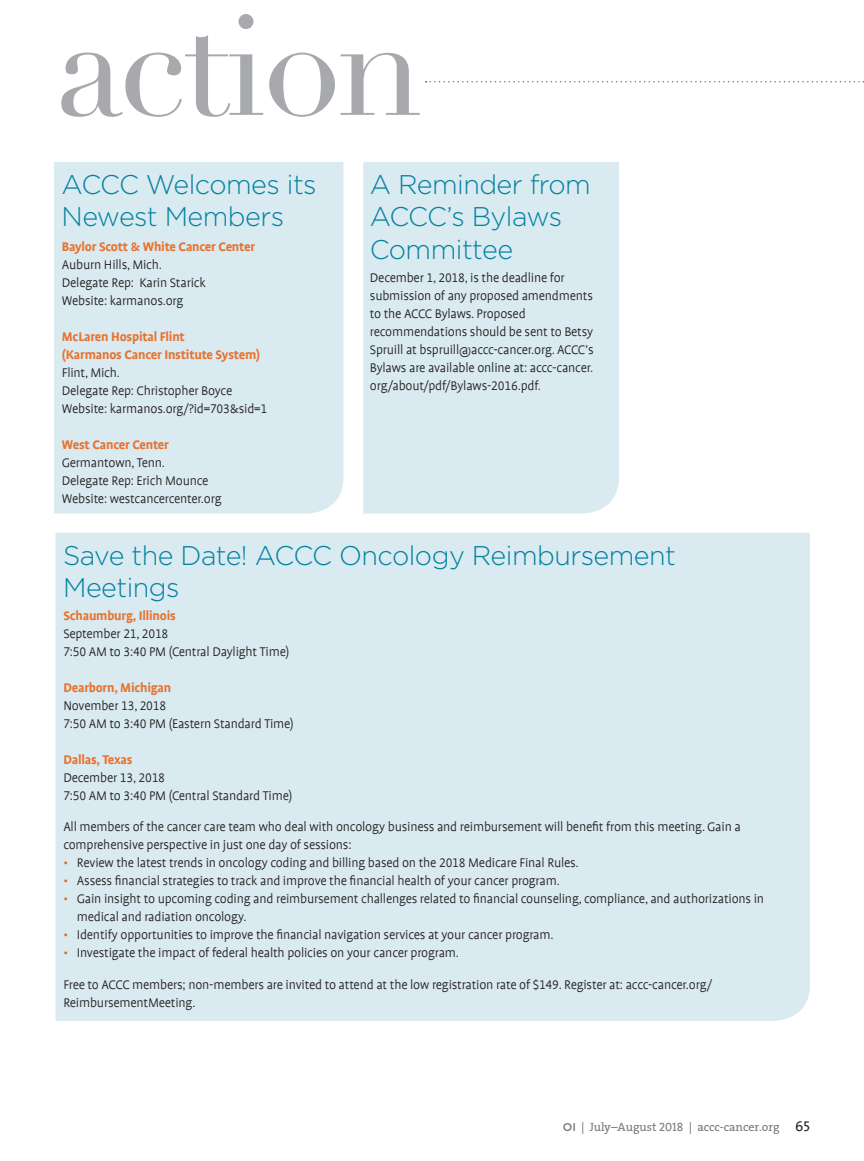
<style>
.page{position:relative;width:864px;height:1161px;background:#fff}
.page>*{position:absolute;margin:0;border:0;box-sizing:border-box;transform-origin:0 0}
.Large_DeptName__2_6{font:141px "Didot";letter-spacing:-.03em;color:#a8a9ad}
.t1{font:300 27px/32.4px "Gotham";letter-spacing:-.02em;color:#0482a0}
.Dept_body_text__no_i{font:300 14.25px/18px "Profile Offc";letter-spacing:-.015em;color:#231f20}
.t2{font:700 14.25px "Profile Offc";letter-spacing:-.015em;color:#e8732f}
.t3{font:12px "The Serif B W5 Plain";color:#76787b}
.s1{color:#e76a2e}
.s2{font-family:"Gotham";font-weight:500;font-size:11.25px}
.s3{font-family:"The Serif Caps"}
.s4{font-family:"The Serif Caps";font-size:14.25px;color:#231f20}
</style>
<div class="page">
<svg style="left:426px;top:81px;width:438px;height:1px"></svg>
<div style="left:54px;top:162px;width:289px;height:352px;background:#daeaf1"></div>
<div style="left:363px;top:162px;width:256px;height:352px;background:#daeaf1"></div>
<div style="left:56px;top:533px;width:754px;height:488px;background:#daeaf1"></div>
<p class="Large_DeptName__2_6" style="left:56px;top:-19px;width:369px">action</p>
<p class="t1" style="left:62px;top:168px;width:257px">ACCC Welcomes its<br>Newest Members</p>
<p class="t2" style="left:62px;top:239px;width:195px">Baylor Scott &amp; White Cancer Center</p>
<p class="Dept_body_text__no_i" style="left:62px;top:257px;width:102px">Auburn Hills, Mich.</p>
<p class="Dept_body_text__no_i" style="left:62px;top:275px;width:146px">Delegate Rep: Karin Starick</p>
<p class="Dept_body_text__no_i" style="left:62px;top:293px;width:123px">Website: karmanos.org</p>
<p class="t2" style="left:62px;top:329px;width:125px">McLaren Hospital Flint</p>
<p class="t2" style="left:62px;top:347px;width:200px">(Karmanos Cancer Institute System)</p>
<p class="Dept_body_text__no_i" style="left:62px;top:365px;width:60px">Flint, Mich.</p>
<p class="Dept_body_text__no_i" style="left:62px;top:383px;width:172px">Delegate Rep: Christopher Boyce</p>
<p class="Dept_body_text__no_i" style="left:62px;top:401px;width:207px">Website: karmanos.org/?id=703&amp;sid=1</p>
<p class="t2" style="left:62px;top:437px;width:109px">West Cancer Center</p>
<p class="Dept_body_text__no_i" style="left:62px;top:455px;width:105px">Germantown, Tenn.</p>
<p class="Dept_body_text__no_i" style="left:62px;top:473px;width:148px">Delegate Rep: Erich Mounce</p>
<p class="Dept_body_text__no_i" style="left:62px;top:491px;width:161px">Website: westcancercenter.org</p>
<p class="t1" style="left:370px;top:168px;width:223px">A Reminder from<br>ACCC’s Bylaws<br>Committee</p>
<p class="Dept_body_text__no_i" style="left:370px;top:269px;width:225px">December 1, 2018, is the deadline for submission of any proposed amendments to the ACCC Bylaws. Proposed recommendations should be sent to Betsy Spruill at bspruill@accc-cancer.org. ACCC’s Bylaws are available online at: accc-cancer. org/about/pdf/Bylaws-2016.pdf.</p>
<p class="t1" style="left:63px;top:538px;width:614px">Save the Date! ACCC Oncology Reimbursement<br>Meetings</p>
<p class="t2" style="left:63px;top:608px;width:114px">Schaumburg, Illinois</p>
<p class="Dept_body_text__no_i" style="left:63px;top:625px;width:107px">September 21, 2018</p>
<p class="Dept_body_text__no_i" style="left:63px;top:643px;width:227px">7:50 AM to 3:40 PM (Central Daylight Time)</p>
<p class="t2" style="left:63px;top:680px;width:110px">Dearborn, Michigan</p>
<p class="Dept_body_text__no_i" style="left:63px;top:697px;width:104px">November 13, 2018</p>
<p class="Dept_body_text__no_i" style="left:63px;top:715px;width:232px">7:50 AM to 3:40 PM (Eastern Standard Time)</p>
<p class="t2" style="left:63px;top:752px;width:71px">Dallas, Texas</p>
<p class="Dept_body_text__no_i" style="left:63px;top:769px;width:103px">December 13, 2018</p>
<p class="Dept_body_text__no_i" style="left:63px;top:787px;width:230px">7:50 AM to 3:40 PM (Central Standard Time)</p>
<p class="Dept_body_text__no_i" style="left:63px;top:819px;width:679px">All members of the cancer care team who deal with oncology business and reimbursement will benefit from this meeting. Gain a comprehensive perspective in just one day of sessions:</p>
<p class="Dept_body_text__no_i" style="left:63px;top:855px;width:517px"><span class="s1">•</span> Review the latest trends in oncology coding and billing based on the 2018 Medicare Final Rules.</p>
<p class="Dept_body_text__no_i" style="left:63px;top:873px;width:498px"><span class="s1">•</span> Assess financial strategies to track and improve the financial health of your cancer program.</p>
<p class="Dept_body_text__no_i" style="left:77px;top:891px;width:689px;text-indent:-14px"><span class="s1">•</span> Gain insight to upcoming coding and reimbursement challenges related to financial counseling, compliance, and authorizations in medical and radiation oncology.</p>
<p class="Dept_body_text__no_i" style="left:63px;top:927px;width:492px"><span class="s1">•</span> Identify opportunities to improve the financial navigation services at your cancer program.</p>
<p class="Dept_body_text__no_i" style="left:63px;top:945px;width:397px"><span class="s1">•</span> Investigate the impact of federal health policies on your cancer program.</p>
<p class="Dept_body_text__no_i" style="left:63px;top:976px;width:650px">Free to ACCC members; non-members are invited to attend at the low registration rate of $149. Register at: accc-cancer.org/<br>ReimbursementMeeting.</p>
<p class="t3" style="left:563px;top:1119px;width:249px"><span class="s2">OI</span> | July–August <span class="s3">2018</span> | accc-cancer.org <span class="s4">65</span></p>
</div>
